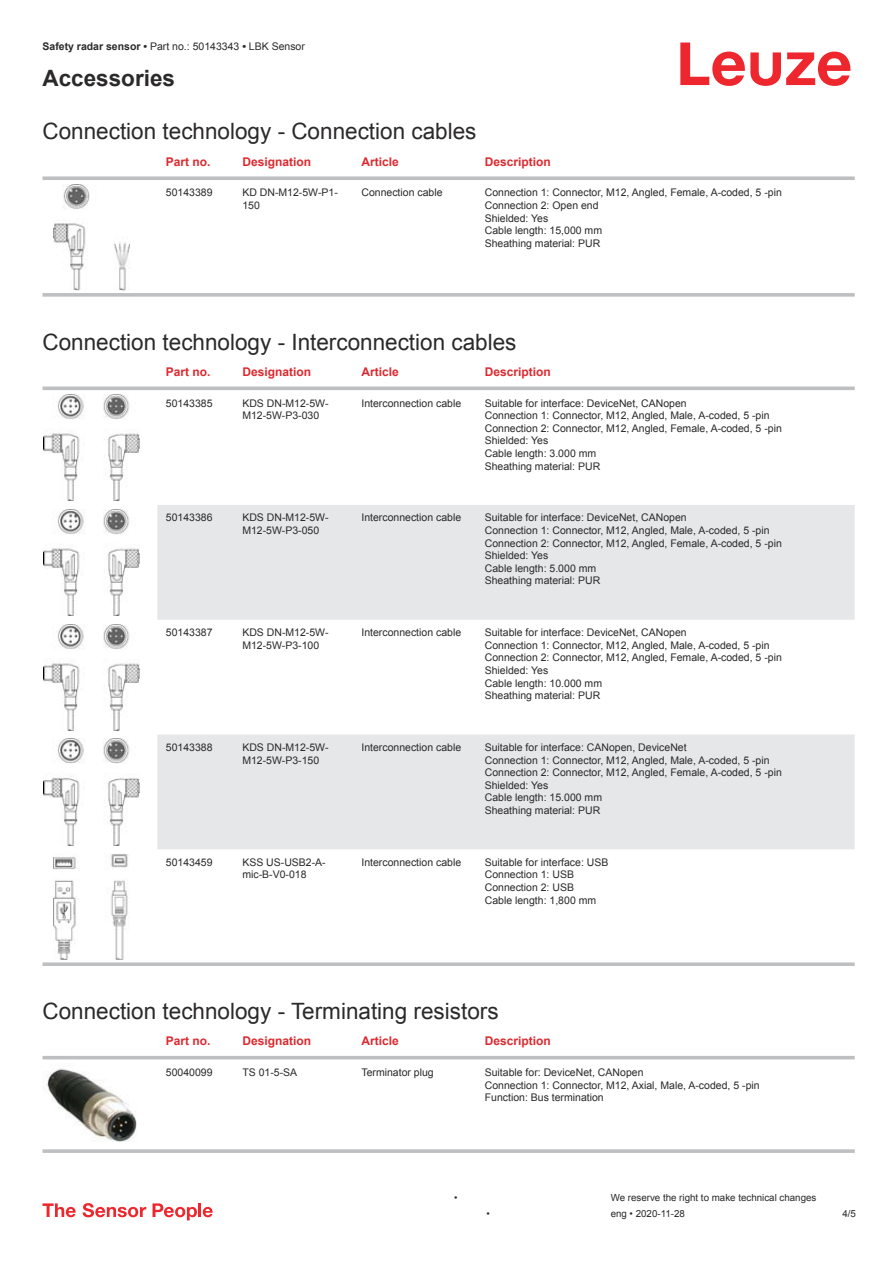
<style>
.page{position:relative;width:893px;height:1263px;background:#fff}
.page>*{position:absolute;margin:0;border:0;box-sizing:border-box;transform-origin:0 0}
.t1{font:22.5px "Arial";color:#2b292a}
.t2{font:700 22.5px "Arial";color:#2b292a}
.t3{font:700 12px "Arial";color:#db2a30}
.t4{font:10.5px/12.6px "Arial";color:#2b292a}
.t5{font:9.75px "Arial";color:#2b292a}
.s1{font-weight:700}
</style>
<div class="page">
<svg style="left:680px;top:43px;width:170px;height:43px"></svg>
<svg style="left:43px;top:176px;width:812px;height:4px;background:#c4c6c8"></svg>
<svg style="left:43px;top:293px;width:812px;height:4px;background:#c3c5c7"></svg>
<img style="left:54px;top:184px;width:75px;height:107px">
<svg style="left:157px;top:505px;width:698px;height:344px;fill:#e6e7e9"></svg>
<svg style="left:43px;top:386px;width:812px;height:4px;background:#c5c7c9"></svg>
<svg style="left:43px;top:962px;width:812px;height:4px;background:#c4c5c7"></svg>
<img style="left:43px;top:394px;width:97px;height:107px">
<img style="left:43px;top:509px;width:97px;height:106px">
<img style="left:43px;top:624px;width:97px;height:106px">
<img style="left:43px;top:739px;width:97px;height:106px">
<img style="left:53px;top:854px;width:77px;height:106px">
<svg style="left:43px;top:1059px;width:812px;height:1px"></svg>
<hr style="left:43px;top:1056px;width:812px;height:3px;background:#bdbfc1">
<svg style="left:43px;top:1149px;width:812px;height:4px;background:#c3c5c7"></svg>
<img style="left:46px;top:1068px;width:91px;height:74px">
<svg style="left:43px;top:1203px;width:33px;height:14px"></svg>
<svg style="left:83px;top:1203px;width:63px;height:14px"></svg>
<svg style="left:153px;top:1203px;width:44px;height:17px"></svg>
<hr style="left:198px;top:1203px;width:3px;height:14px;background:#ed272d">
<svg style="left:203px;top:1207px;width:10px;height:10px"></svg>
<p class="t4" style="left:43px;top:41px;width:264px"><span class="s1">Safety radar sensor •</span> Part no.: 50143343 <span class="s1">•</span> LBK Sensor</p>
<h1 class="t2" style="left:43px;top:70px;width:134px">Accessories</h1>
<h1 class="t1" style="left:43px;top:123px;width:435px">Connection technology - Connection cables</h1>
<p class="t3" style="left:166px;top:157px;width:46px">Part no.</p>
<p class="t3" style="left:242px;top:157px;width:70px">Designation</p>
<p class="t3" style="left:361px;top:157px;width:39px">Article</p>
<p class="t3" style="left:485px;top:157px;width:68px">Description</p>
<p class="t4" style="left:166px;top:187px;width:48px">50143389</p>
<p class="t4" style="left:242px;top:187px;width:97px">KD DN-M12-5W-P1-<br>150</p>
<p class="t4" style="left:361px;top:187px;width:83px">Connection cable</p>
<p class="t4" style="left:485px;top:187px;width:299px">Connection 1: Connector, M12, Angled, Female, A-coded, 5 -pin<br>Connection 2: Open end<br>Shielded: Yes<br>Cable length: 15,000 mm<br>Sheathing material: PUR</p>
<h1 class="t1" style="left:43px;top:333px;width:475px">Connection technology - Interconnection cables</h1>
<p class="t3" style="left:166px;top:367px;width:46px">Part no.</p>
<p class="t3" style="left:242px;top:367px;width:70px">Designation</p>
<p class="t3" style="left:361px;top:367px;width:39px">Article</p>
<p class="t3" style="left:485px;top:367px;width:68px">Description</p>
<p class="t4" style="left:166px;top:397px;width:48px">50143385</p>
<p class="t4" style="left:242px;top:397px;width:88px">KDS DN-M12-5W-<br>M12-5W-P3-030</p>
<p class="t4" style="left:361px;top:397px;width:101px">Interconnection cable</p>
<p class="t4" style="left:485px;top:397px;width:299px">Suitable for interface: DeviceNet, CANopen<br>Connection 1: Connector, M12, Angled, Male, A-coded, 5 -pin Connection 2: Connector, M12, Angled, Female, A-coded, 5 -pin Shielded: Yes<br>Cable length: 3.000 mm<br>Sheathing material: PUR</p>
<p class="t4" style="left:166px;top:512px;width:48px">50143386</p>
<p class="t4" style="left:242px;top:512px;width:88px">KDS DN-M12-5W-<br>M12-5W-P3-050</p>
<p class="t4" style="left:361px;top:512px;width:101px">Interconnection cable</p>
<p class="t4" style="left:485px;top:512px;width:299px">Suitable for interface: DeviceNet, CANopen<br>Connection 1: Connector, M12, Angled, Male, A-coded, 5 -pin Connection 2: Connector, M12, Angled, Female, A-coded, 5 -pin Shielded: Yes<br>Cable length: 5.000 mm<br>Sheathing material: PUR</p>
<p class="t4" style="left:166px;top:627px;width:48px">50143387</p>
<p class="t4" style="left:242px;top:627px;width:88px">KDS DN-M12-5W-<br>M12-5W-P3-100</p>
<p class="t4" style="left:361px;top:627px;width:101px">Interconnection cable</p>
<p class="t4" style="left:485px;top:627px;width:299px">Suitable for interface: DeviceNet, CANopen<br>Connection 1: Connector, M12, Angled, Male, A-coded, 5 -pin Connection 2: Connector, M12, Angled, Female, A-coded, 5 -pin Shielded: Yes<br>Cable length: 10.000 mm<br>Sheathing material: PUR</p>
<p class="t4" style="left:166px;top:742px;width:48px">50143388</p>
<p class="t4" style="left:242px;top:742px;width:88px">KDS DN-M12-5W-<br>M12-5W-P3-150</p>
<p class="t4" style="left:361px;top:742px;width:101px">Interconnection cable</p>
<p class="t4" style="left:485px;top:742px;width:299px">Suitable for interface: CANopen, DeviceNet<br>Connection 1: Connector, M12, Angled, Male, A-coded, 5 -pin Connection 2: Connector, M12, Angled, Female, A-coded, 5 -pin Shielded: Yes<br>Cable length: 15.000 mm<br>Sheathing material: PUR</p>
<p class="t4" style="left:166px;top:857px;width:48px">50143459</p>
<p class="t4" style="left:242px;top:857px;width:85px">KSS US-USB2-A&shy;mic-B-V0-018</p>
<p class="t4" style="left:361px;top:857px;width:101px">Interconnection cable</p>
<p class="t4" style="left:485px;top:857px;width:125px">Suitable for interface: USB<br>Connection 1: USB<br>Connection 2: USB<br>Cable length: 1,800 mm</p>
<h1 class="t1" style="left:43px;top:1002px;width:458px">Connection technology - Terminating resistors</h1>
<p class="t3" style="left:166px;top:1036px;width:46px">Part no.</p>
<p class="t3" style="left:242px;top:1036px;width:70px">Designation</p>
<p class="t3" style="left:361px;top:1036px;width:39px">Article</p>
<p class="t3" style="left:485px;top:1036px;width:68px">Description</p>
<p class="t4" style="left:166px;top:1067px;width:48px">50040099</p>
<p class="t4" style="left:242px;top:1067px;width:56px">TS 01-5-SA</p>
<p class="t4" style="left:361px;top:1067px;width:74px">Terminator plug</p>
<p class="t4" style="left:485px;top:1067px;width:276px">Suitable for: DeviceNet, CANopen<br>Connection 1: Connector, M12, Axial, Male, A-coded, 5 -pin<br>Function: Bus termination</p>
<p class="t5" style="left:454px;top:1194px;width:5px">•</p>
<p class="t5" style="left:611px;top:1194px;width:207px">We reserve the right to make technical changes</p>
<p class="t5" style="left:486px;top:1210px;width:5px">•</p>
<p class="t5" style="left:611px;top:1210px;width:76px">eng • 2020-11-28</p>
<p class="t5" style="left:842px;top:1210px;width:15px">4 /5</p>
</div>
